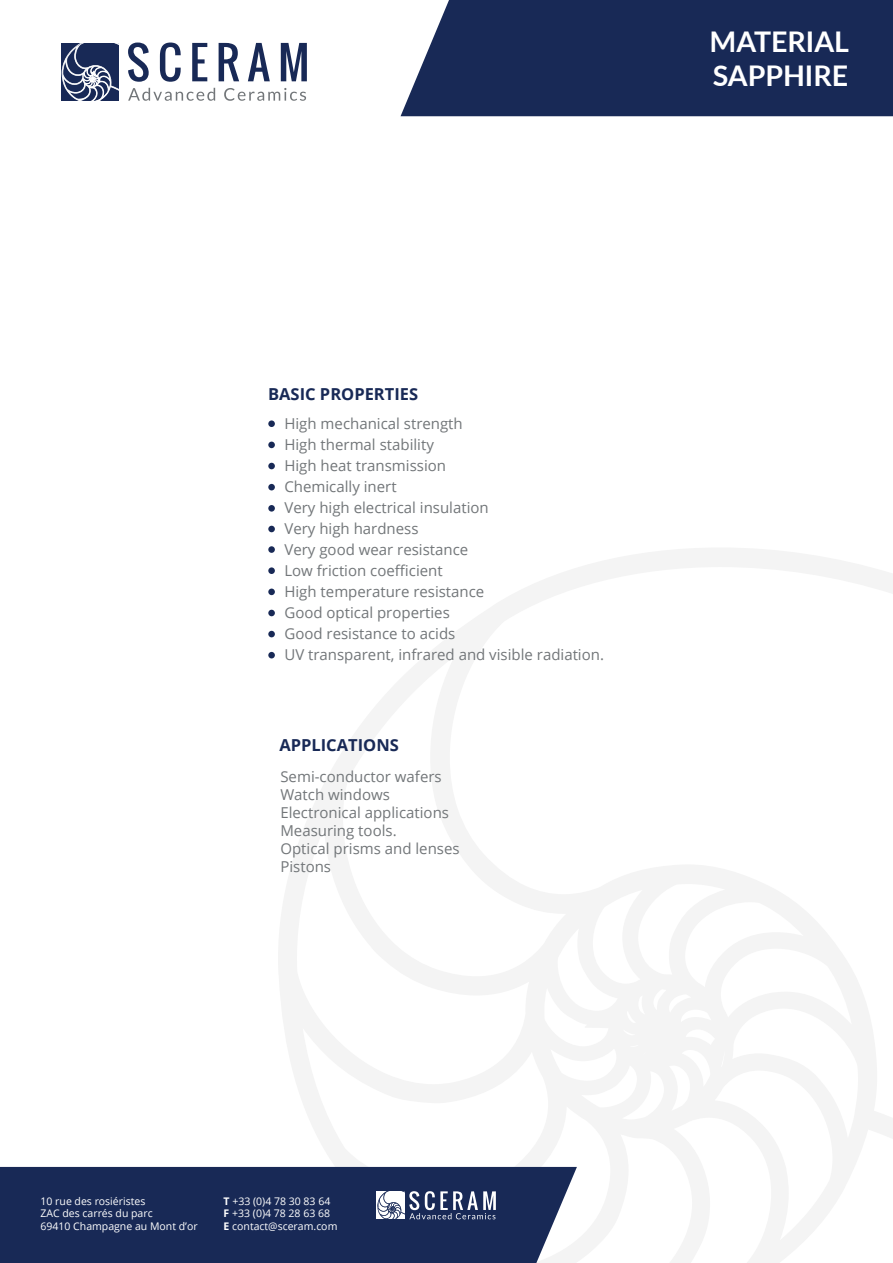
<style>
.page{position:relative;width:893px;height:1263px;background:#fff}
.page>*{position:absolute;margin:0;border:0;box-sizing:border-box;transform-origin:0 0}
.t1{font:700 28.5px/34.2px "Lato";color:#fff}
.t2{font:700 16.5px "Open Sans";color:#182956}
.t3{font:15px/21px "Open Sans";color:#727679}
.t4{font:10.5px/12.6px "Open Sans";color:#fff}
.s1{font-weight:700}
</style>
<div class="page">
<svg style="left:278px;top:548px;width:615px;height:715px"></svg>
<div style="left:0;top:1167px;width:577px;height:96px;background:#182956"></div>
<svg style="left:377px;top:1191px;width:119px;height:28px"></svg>
<div style="left:401px;top:0;width:492px;height:116px;background:#182956"></div>
<svg style="left:62px;top:44px;width:57px;height:57px"></svg>
<svg style="left:62px;top:44px;width:56px;height:56px;background:#4b587b"></svg>
<svg style="left:128px;top:88px;width:87px;height:13px"></svg>
<svg style="left:224px;top:88px;width:82px;height:13px"></svg>
<svg style="left:128px;top:43px;width:21px;height:39px"></svg>
<svg style="left:160px;top:43px;width:21px;height:39px"></svg>
<svg style="left:192px;top:43px;width:15px;height:38px"></svg>
<svg style="left:219px;top:43px;width:20px;height:38px"></svg>
<svg style="left:248px;top:43px;width:22px;height:38px"></svg>
<svg style="left:281px;top:43px;width:26px;height:38px"></svg>
<div style="left:268px;top:420px;width:7px;height:7px;background:#182956;border-radius:50%"></div>
<div style="left:268px;top:442px;width:7px;height:6px;background:#182956;border-radius:50%"></div>
<div style="left:268px;top:463px;width:7px;height:6px;background:#182956;border-radius:50%"></div>
<div style="left:268px;top:484px;width:7px;height:6px;background:#182956;border-radius:50%"></div>
<div style="left:268px;top:505px;width:7px;height:7px;background:#182956;border-radius:50%"></div>
<div style="left:268px;top:526px;width:7px;height:6px;background:#182956;border-radius:50%"></div>
<div style="left:268px;top:546px;width:7px;height:7px;background:#182956;border-radius:50%"></div>
<div style="left:268px;top:567px;width:7px;height:7px;background:#182956;border-radius:50%"></div>
<div style="left:268px;top:589px;width:7px;height:6px;background:#182956;border-radius:50%"></div>
<div style="left:268px;top:610px;width:7px;height:6px;background:#182956;border-radius:50%"></div>
<div style="left:268px;top:631px;width:7px;height:6px;background:#182956;border-radius:50%"></div>
<div style="left:268px;top:652px;width:7px;height:6px;background:#182956;border-radius:50%"></div>
<h1 class="t1" style="left:709px;top:25px;width:141px">MATERIAL<br>SAPPHIRE</h1>
<p class="t2" style="left:268px;top:385px;width:152px">BASIC PROPERTIES</p>
<p class="t3" style="left:284px;top:415px;width:321px">High mechanical strength<br>High thermal stability<br>High heat transmission<br>Chemically inert<br>Very high electrical insulation<br>Very high hardness<br>Very good wear resistance<br>Low friction coefficient<br>High temperature resistance<br>Good optical properties<br>Good resistance to acids<br>UV transparent, infrared and visible radiation.</p>
<p class="t2" style="left:279px;top:736px;width:121px">APPLICATIONS</p>
<p class="t3" style="left:280px;top:769px;width:181px;line-height:18px">Semi-conductor wafers<br>Watch windows<br>Electronical applications<br>Measuring tools.<br>Optical prisms and lenses<br>Pistons</p>
<p class="t4" style="left:41px;top:1195px;width:159px">10 rue des rosiéristes<br>ZAC des carrés du parc<br>69410 Champagne au Mont d’or</p>
<p class="t4" style="left:224px;top:1195px;width:115px"><span class="s1">T</span> +33 (0)4 78 30 83 64<br><span class="s1">F</span> +33 (0)4 78 28 63 68<br><span class="s1">E</span> contact@sceram.com</p>
</div>
